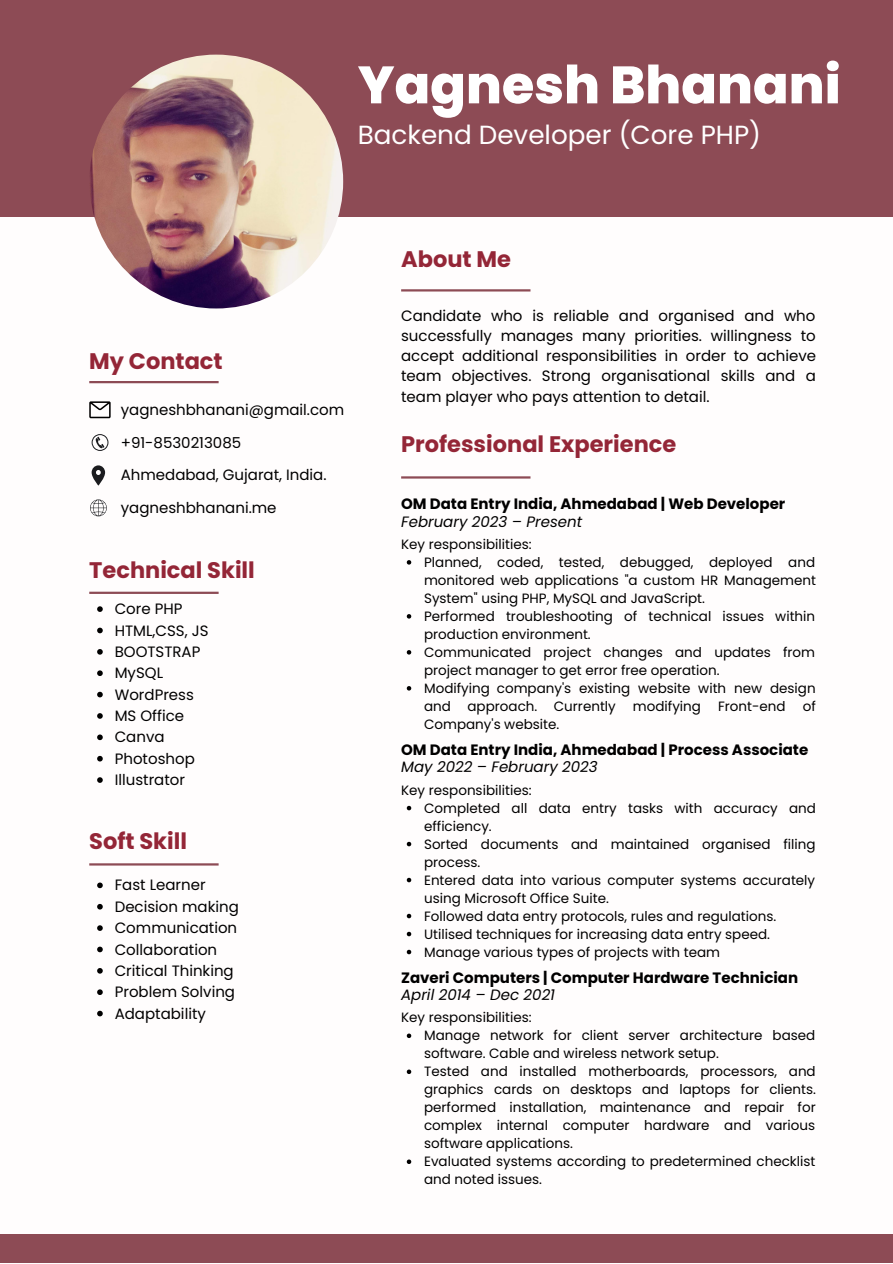
<style>
.page{position:relative;width:893px;height:1264px;background:#fff}
.page>*{position:absolute;margin:0;border:0;box-sizing:border-box;transform-origin:0 0}
.t1{font:800 52.5px "Poppins";color:#fff}
.t2{font:26.25px "Poppins";color:#fff}
.t3{font:700 22.5px "Poppins";color:#942637}
.t4{font:15px/20.2px "Poppins";color:#000;text-align:justify}
.t5{font:700 15px "Poppins";color:#000}
.t6{font:italic 15px "Poppins";color:#000}
.t7{font:13.5px/18px "Poppins";color:#000}
</style>
<div class="page">
<div style="left:0;top:0;width:892px;height:216px;background:#8d4b55"></div>
<div style="left:0;top:1233px;width:892px;height:29px;background:#8d4b55"></div>
<img style="left:89px;top:55px;width:254px;height:253px;border-radius:50%">
<hr style="left:401px;top:289px;width:129px;height:2px;background:#8d4b55">
<hr style="left:89px;top:381px;width:129px;height:2px;background:#8d4b55">
<hr style="left:89px;top:591px;width:129px;height:3px;background:#8d4b55">
<svg style="left:97px;top:606px;width:6px;height:6px"></svg>
<svg style="left:97px;top:627px;width:6px;height:6px"></svg>
<svg style="left:97px;top:649px;width:6px;height:5px"></svg>
<svg style="left:97px;top:670px;width:6px;height:6px"></svg>
<svg style="left:97px;top:691px;width:6px;height:6px"></svg>
<svg style="left:97px;top:713px;width:6px;height:5px"></svg>
<svg style="left:97px;top:734px;width:6px;height:6px"></svg>
<svg style="left:97px;top:756px;width:6px;height:5px"></svg>
<svg style="left:97px;top:777px;width:6px;height:5px"></svg>
<hr style="left:89px;top:863px;width:129px;height:2px;background:#8d4b55">
<svg style="left:97px;top:882px;width:6px;height:6px"></svg>
<svg style="left:97px;top:903px;width:6px;height:6px"></svg>
<svg style="left:97px;top:925px;width:6px;height:5px"></svg>
<svg style="left:97px;top:946px;width:6px;height:6px"></svg>
<svg style="left:97px;top:968px;width:6px;height:5px"></svg>
<svg style="left:97px;top:989px;width:6px;height:6px"></svg>
<svg style="left:97px;top:1010px;width:6px;height:6px"></svg>
<svg style="left:89px;top:401px;width:22px;height:17px"></svg>
<svg style="left:92px;top:434px;width:16px;height:17px"></svg>
<svg style="left:92px;top:465px;width:13px;height:20px"></svg>
<svg style="left:90px;top:499px;width:17px;height:17px"></svg>
<hr style="left:401px;top:476px;width:129px;height:2px;background:#8d4b55">
<svg style="left:407px;top:560px;width:4px;height:4px"></svg>
<svg style="left:407px;top:614px;width:4px;height:4px"></svg>
<svg style="left:407px;top:650px;width:4px;height:4px"></svg>
<svg style="left:407px;top:686px;width:4px;height:4px"></svg>
<svg style="left:407px;top:805px;width:4px;height:5px"></svg>
<svg style="left:407px;top:841px;width:4px;height:5px"></svg>
<svg style="left:407px;top:877px;width:4px;height:5px"></svg>
<svg style="left:407px;top:913px;width:4px;height:5px"></svg>
<svg style="left:407px;top:931px;width:4px;height:5px"></svg>
<svg style="left:407px;top:949px;width:4px;height:5px"></svg>
<svg style="left:407px;top:1033px;width:4px;height:5px"></svg>
<svg style="left:407px;top:1069px;width:4px;height:5px"></svg>
<svg style="left:407px;top:1159px;width:4px;height:4px"></svg>
<p class="t1" style="left:358px;top:48px;width:484px">Yagnesh Bhanani</p>
<p class="t2" style="left:358px;top:117px;width:405px">Backend Developer (Core PHP)</p>
<p class="t3" style="left:89px;top:345px;width:135px">My Contact</p>
<p class="t4" style="left:121px;top:399px;width:225px">yagneshbhanani@gmail.com</p>
<p class="t4" style="left:121px;top:432px;width:122px">+91-8530213085</p>
<p class="t4" style="left:121px;top:465px;width:207px">Ahmedabad, Gujarat, India.</p>
<p class="t4" style="left:121px;top:497px;width:157px">yagneshbhanani.me</p>
<p class="t3" style="left:89px;top:554px;width:167px">Technical Skill</p>
<p class="t4" style="left:115px;top:599px;width:69px">Core PHP</p>
<p class="t4" style="left:115px;top:620px;width:95px">HTML,CSS, JS</p>
<p class="t4" style="left:115px;top:641px;width:87px">BOOTSTRAP</p>
<p class="t4" style="left:115px;top:663px;width:50px">MySQL</p>
<p class="t4" style="left:115px;top:684px;width:81px">WordPress</p>
<p class="t4" style="left:115px;top:705px;width:71px">MS Office</p>
<p class="t4" style="left:115px;top:727px;width:51px">Canva</p>
<p class="t4" style="left:115px;top:748px;width:82px">Photoshop</p>
<p class="t4" style="left:115px;top:769px;width:72px">Illustrator</p>
<p class="t3" style="left:89px;top:825px;width:99px">Soft Skill</p>
<p class="t4" style="left:115px;top:875px;width:92px">Fast Learner</p>
<p class="t4" style="left:115px;top:896px;width:126px">Decision making</p>
<p class="t4" style="left:115px;top:917px;width:124px">Communication</p>
<p class="t4" style="left:115px;top:939px;width:104px">Collaboration</p>
<p class="t4" style="left:115px;top:960px;width:120px">Critical Thinking</p>
<p class="t4" style="left:115px;top:981px;width:122px">Problem Solving</p>
<p class="t4" style="left:115px;top:1003px;width:93px">Adaptability</p>
<p class="t3" style="left:401px;top:243px;width:111px">About Me</p>
<p class="t4" style="left:401px;top:305px;width:416px">Candidate who is reliable and organised and who successfully manages many priorities. willingness to accept additional responsibilities in order to achieve team objectives. Strong organisational skills and a team player who pays attention to detail.</p>
<p class="t3" style="left:401px;top:428px;width:276px">Professional Experience</p>
<p class="t5" style="left:401px;top:493px;width:385px">OM Data Entry India, Ahmedabad | Web Developer</p>
<p class="t6" style="left:401px;top:511px;width:182px">February 2023 – Present</p>
<p class="t7" style="left:424px;top:553px;width:393px;text-align:justify">Planned, coded, tested, debugged, deployed and monitored web applications "a custom HR Management System" using PHP, MySQL and JavaScript.</p>
<p class="t7" style="left:424px;top:607px;width:392px">Performed troubleshooting of technical issues within production environment.</p>
<p class="t7" style="left:424px;top:643px;width:392px">Communicated project changes and updates from project manager to get error free operation.</p>
<p class="t7" style="left:424px;top:679px;width:393px">Modifying company's existing website with new design and approach. Currently</p>
<p class="t7" style="left:401px;top:535px;width:132px">Key responsibilities:</p>
<p class="t7" style="left:633px;top:697px;width:70px">modifying</p>
<p class="t7" style="left:718px;top:697px;width:69px">Front-end</p>
<p class="t7" style="left:802px;top:697px;width:15px">of</p>
<p class="t7" style="left:424px;top:715px;width:137px">Company's website.</p>
<p class="t5" style="left:401px;top:739px;width:408px">OM Data Entry India, Ahmedabad | Process Associate</p>
<p class="t6" style="left:401px;top:756px;width:198px">May 2022 – February 2023</p>
<p class="t7" style="left:424px;top:798px;width:393px">Completed all data entry tasks with accuracy and efficiency.</p>
<p class="t7" style="left:424px;top:834px;width:393px">Sorted documents and maintained organised filing process.</p>
<p class="t7" style="left:424px;top:870px;width:392px">Entered data into various computer systems accurately using Microsoft Office Suite.</p>
<p class="t7" style="left:424px;top:906px;width:354px">Followed data entry protocols, rules and regulations.</p>
<p class="t7" style="left:424px;top:924px;width:347px">Utilised techniques for increasing data entry speed.</p>
<p class="t7" style="left:424px;top:942px;width:297px">Manage various types of projects with team</p>
<p class="t7" style="left:401px;top:780px;width:132px">Key responsibilities:</p>
<p class="t5" style="left:401px;top:967px;width:398px">Zaveri Computers | Computer Hardware Technician</p>
<p class="t6" style="left:401px;top:984px;width:155px">April 2014 – Dec 2021</p>
<p class="t7" style="left:424px;top:1026px;width:393px">Manage network for client server architecture based software. Cable and wireless network setup.</p>
<p class="t7" style="left:424px;top:1062px;width:393px;text-align:justify">Tested and installed motherboards, processors, and graphics cards on desktops and laptops for clients. performed installation, maintenance and repair for complex internal computer hardware and various software applications.</p>
<p class="t7" style="left:424px;top:1152px;width:393px">Evaluated systems according to predetermined checklist and noted issues.</p>
<p class="t7" style="left:401px;top:1008px;width:132px">Key responsibilities:</p>
</div>
